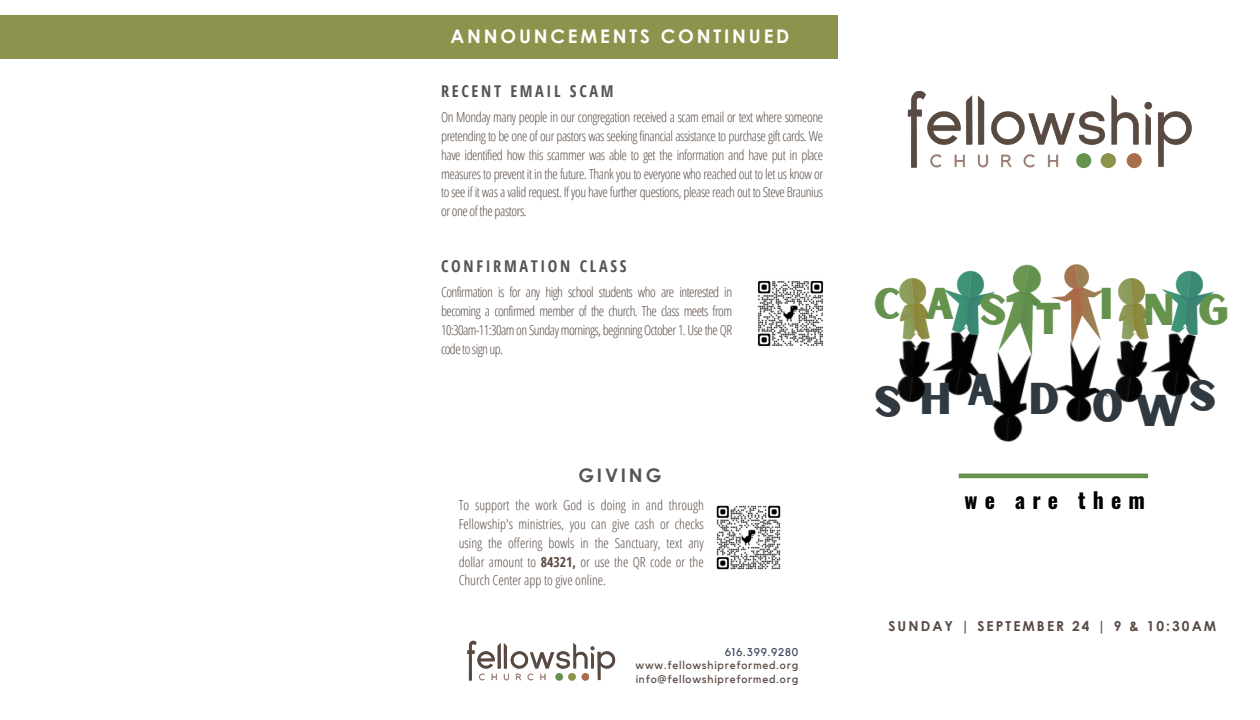
<style>
.page{position:relative;width:1260px;height:720px;background:#fff}
.page>*{position:absolute;margin:0;border:0;box-sizing:border-box;transform-origin:0 0}
.t1{font:42.5px "Sunborn Sans One";color:#65934e}
.t2{font:42.5px "Sunborn Sans One";color:#303940}
.t3{font:700 21.75px "Oswald";letter-spacing:.325em;color:#000}
.t4{font:700 18.75px "Century Gothic";letter-spacing:.15em;color:#fff}
.t5{font:700 18.75px "Century Gothic";letter-spacing:.15em;color:#545454}
.t6{font:700 condensed 16.25px "Open Sans";letter-spacing:.165em;color:#545454}
.t7{font:300 13.75px/18.8px "Open Sans Condensed";letter-spacing:-.03em;color:#594a42;text-align:justify}
.t8{font:700 13.75px "Century Gothic";letter-spacing:.15em;color:#594a42}
.t9{font:11.25px "Kollektif";letter-spacing:.07em;color:#594a42}
.t10{font:11.25px "Kollektif";letter-spacing:.07em;color:#3e455c}
.s1{font-weight:700}
</style>
<div class="page">
<div style="left:0;top:15px;width:838px;height:43px;background:#8d934c"></div>
<img style="left:716px;top:506px;width:65px;height:63px">
<img style="left:1159px;top:367px;width:43px;height:30px">
<img style="left:1091px;top:367px;width:19px;height:46px">
<img style="left:1114px;top:367px;width:45px;height:36px">
<img style="left:969px;top:367px;width:122px;height:107px">
<img style="left:942px;top:367px;width:63px;height:61px">
<img style="left:886px;top:264px;width:328px;height:103px">
<img style="left:894px;top:328px;width:48px;height:75px">
<hr style="left:959px;top:474px;width:189px;height:4px;background:#65934e">
<img style="left:907px;top:91px;width:285px;height:78px">
<div style="left:1076px;top:153px;width:15px;height:15px;background:#65934e;border-radius:50%"></div>
<div style="left:1101px;top:153px;width:15px;height:15px;background:#8d934c;border-radius:50%"></div>
<div style="left:1127px;top:153px;width:15px;height:15px;background:#a86e49;border-radius:50%"></div>
<img style="left:467px;top:640px;width:149px;height:41px">
<div style="left:555px;top:673px;width:8px;height:8px;background:#65934e;border-radius:50%"></div>
<div style="left:568px;top:673px;width:8px;height:8px;background:#8d934c;border-radius:50%"></div>
<div style="left:582px;top:673px;width:7px;height:8px;background:#a86e49;border-radius:50%"></div>
<img style="left:758px;top:281px;width:65px;height:65px">
<p class="t4" style="left:450px;top:24px;width:340px">ANNOUNCEMENTS CONTINUED</p>
<p class="t6" style="left:441px;top:79px;width:174px">RECENT EMAIL SCAM</p>
<p class="t7" style="left:441px;top:108px;width:384px">On Monday many people in our congregation received a scam email or text where someone pretending to be one of our pastors was seeking financial assistance to purchase gift cards. We have identified how this scammer was able to get the information and have put in place measures to prevent it in the future. Thank you to everyone who reached out to let us know or to see if it was a valid request. If you have further questions, please reach out to Steve Braunius or one of the pastors.</p>
<p class="t6" style="left:441px;top:254px;width:187px">CONFIRMATION CLASS</p>
<p class="t7" style="left:441px;top:283px;width:293px">Confirmation is for any high school students who are interested in becoming a confirmed member of the church. The class meets from 10:30am-11:30am on Sunday mornings, beginning October 1. Use the QR codeto sign up.</p>
<p class="t5" style="left:578px;top:463px;width:85px">GIVING</p>
<p class="t7" style="left:459px;top:496px;width:247px">To support the work God is doing in and through Fellowship's ministries, you can give cash or checks using the offering bowls in the Sanctuary, text any dollar amount to <span class="s1">84321,</span> or use the QR code or the Church Center app to give online.</p>
<p class="t10" style="left:725px;top:647px;width:75px">616.399.9280</p>
<p class="t9" style="left:635px;top:660px;width:164px">www.fellowshipreformed.org</p>
<p class="t9" style="left:636px;top:674px;width:164px">info@fellowshipreformed.org</p>
<p class="t1" style="left:874px;top:277px;width:29px">C</p>
<p class="t1" style="left:926px;top:277px;width:30px">A</p>
<p class="t1" style="left:980px;top:282px;width:29px">S</p>
<p class="t1" style="left:1036px;top:291px;width:28px">T</p>
<p class="t1" style="left:1100px;top:277px;width:15px">I</p>
<p class="t1" style="left:1143px;top:282px;width:32px">N</p>
<p class="t1" style="left:1198px;top:282px;width:32px">G</p>
<p class="t2" style="left:875px;top:375px;width:29px">S</p>
<p class="t2" style="left:967px;top:363px;width:30px">A</p>
<p class="t2" style="left:1189px;top:368px;width:29px">S</p>
<p class="t2" style="left:920px;top:372px;width:32px">H</p>
<p class="t2" style="left:1029px;top:372px;width:32px">D</p>
<p class="t2" style="left:1092px;top:378px;width:33px">O</p>
<p class="t2" style="left:1136px;top:383px;width:50px">W</p>
<p class="t3" style="left:965px;top:483px;width:182px">we are them</p>
<p class="t8" style="left:888px;top:617px;width:329px">SUNDAY | SEPTEMBER 24 | 9 &amp; 10:30AM</p>
</div>
